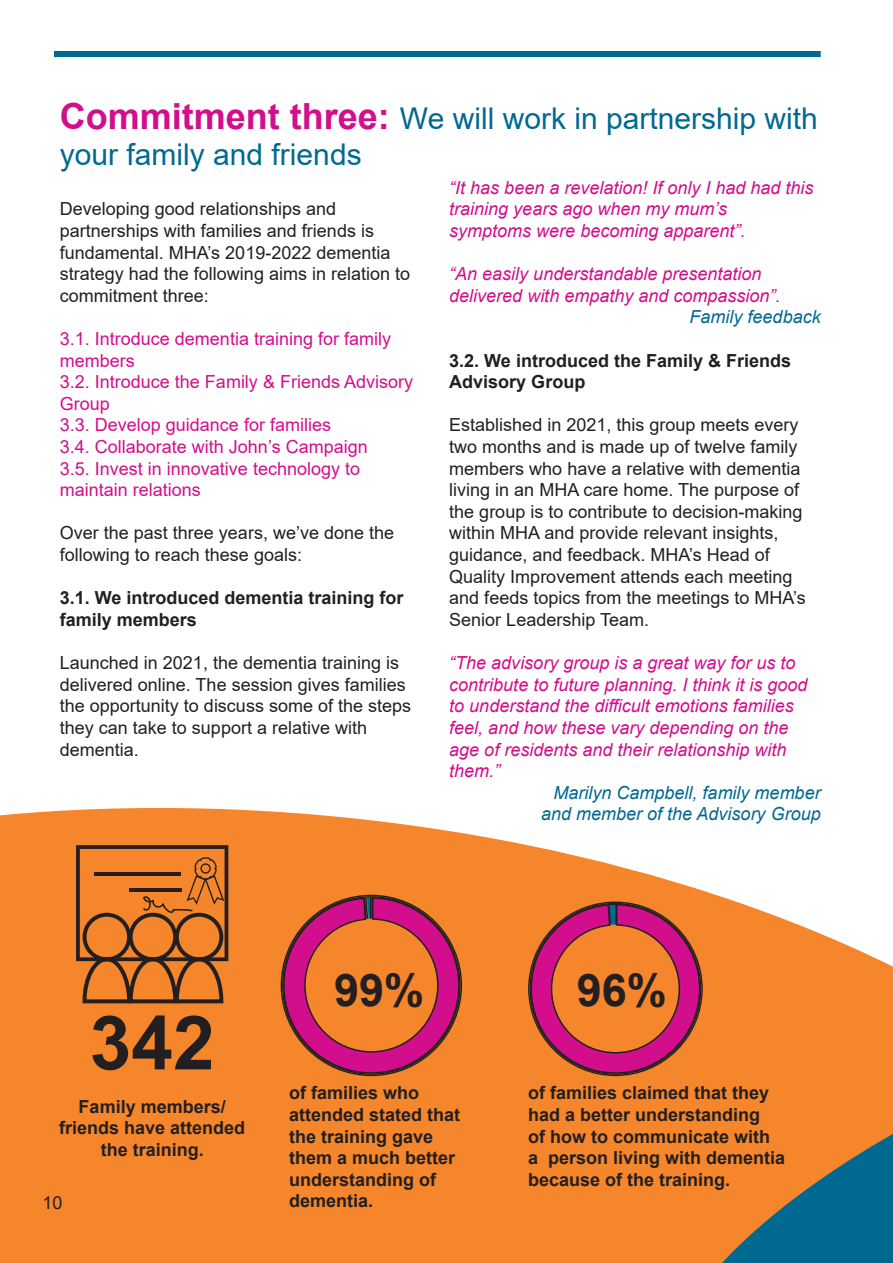
<style>
.page{position:relative;width:893px;height:1263px;background:#fff}
.page>*{position:absolute;margin:0;border:0;box-sizing:border-box;transform-origin:0 0}
.t1{font:700 75px "Arial";color:#231f20}
.t2{font:700 45px "Arial";color:#231f20}
.t3{font:30px/36px "Arial";color:#006992}
.t4{font:18px/21.6px "Arial";color:#231f20}
.t5{font:italic 18px/21.6px "Arial";color:#d20e8c}
.t6{font:700 18px/21.6px "Arial";color:#231f20}
.t7{font:18px/21.6px "Arial";color:#d20e8c}
.t8{font:italic 18px/21.6px "Arial";color:#006992;text-align:right}
.s1{font-weight:700;font-size:36px;color:#d20e8c}
</style>
<div class="page">
<svg style="left:0;top:808px;width:728px;height:455px;background:#f68e3a"></svg>
<svg style="left:661px;top:899px;width:232px;height:364px;background:#cf894a"></svg>
<svg style="left:76px;top:845px;width:152px;height:158px;background:#c26d28"></svg>
<div style="left:54px;top:51px;width:767px;height:6px;background:#006992"></div>
<svg style="left:281px;top:895px;width:181px;height:181px;background:#d85b45"></svg>
<svg style="left:528px;top:901px;width:175px;height:175px;background:#da5b46"></svg>
<h3 class="t3" style="left:60px;top:100px;width:759px"><span class="s1">Commitment three:</span> We will work in partnership with your family and friends</h3>
<p class="t4" style="left:60px;top:198px;width:352px">Developing good relationships and partnerships with families and friends is fundamental. MHA’s 2019-2022 dementia strategy had the following aims in relation to commitment three:</p>
<p class="t7" style="left:60px;top:328px;width:355px">3.1. Introduce dementia training for family members<br>3.2. Introduce the Family &amp; Friends Advisory<br>Group<br>3.3. Develop guidance for families<br>3.4. Collaborate with John’s Campaign<br>3.5. Invest in innovative technology to maintain relations</p>
<p class="t4" style="left:60px;top:522px;width:336px">Over the past three years, we’ve done the following to reach these goals:</p>
<p class="t6" style="left:60px;top:587px;width:345px">3.1. We introduced dementia training for family members</p>
<p class="t4" style="left:60px;top:652px;width:353px">Launched in 2021, the dementia training is delivered online. The session gives families the opportunity to discuss some of the steps they can take to support a relative with dementia.</p>
<p class="t5" style="left:449px;top:177px;width:366px">“It has been a revelation! If only I had had this training years ago when my mum’s symptoms were becoming apparent”.</p>
<p class="t5" style="left:449px;top:263px;width:333px">“An easily understandable presentation delivered with empathy and compassion”.</p>
<p class="t8" style="left:690px;top:307px;width:133px">Family feedback</p>
<p class="t6" style="left:449px;top:350px;width:343px">3.2. We introduced the Family &amp; Friends<br>Advisory Group</p>
<p class="t4" style="left:449px;top:414px;width:358px">Established in 2021, this group meets every two months and is made up of twelve family members who have a relative with dementia living in an MHA care home. The purpose of the group is to contribute to decision-making within MHA and provide relevant insights, guidance, and feedback. MHA’s Head of Quality Improvement attends each meeting and feeds topics from the meetings to MHA’s Senior Leadership Team.</p>
<p class="t5" style="left:449px;top:652px;width:360px">“The advisory group is a great way for us to contribute to future planning. I think it is good to understand the difficult emotions families feel, and how these vary depending on the age of residents and their relationship with them.”</p>
<p class="t8" style="left:541px;top:782px;width:281px">Marilyn Campbell, family member and member of the Advisory Group</p>
<h1 class="t1" style="left:90px;top:990px;width:127px">342</h1>
<p class="t6" style="left:59px;top:1096px;width:188px;text-align:center">Family members/ friends have attended the training.</p>
<p class="t4" style="left:43px;top:1192px;width:22px">10</p>
<h2 class="t2" style="left:334px;top:959px;width:92px">99%</h2>
<h2 class="t2" style="left:577px;top:959px;width:92px">96%</h2>
<p class="t6" style="left:289px;top:1082px;width:173px">of families who attended stated that the training gave them a much better understanding of dementia.</p>
<p class="t6" style="left:528px;top:1082px;width:259px">of families claimed that they had a better understanding<br>of how to communicate with<br>a person living with dementia because of the training.</p>
</div>
